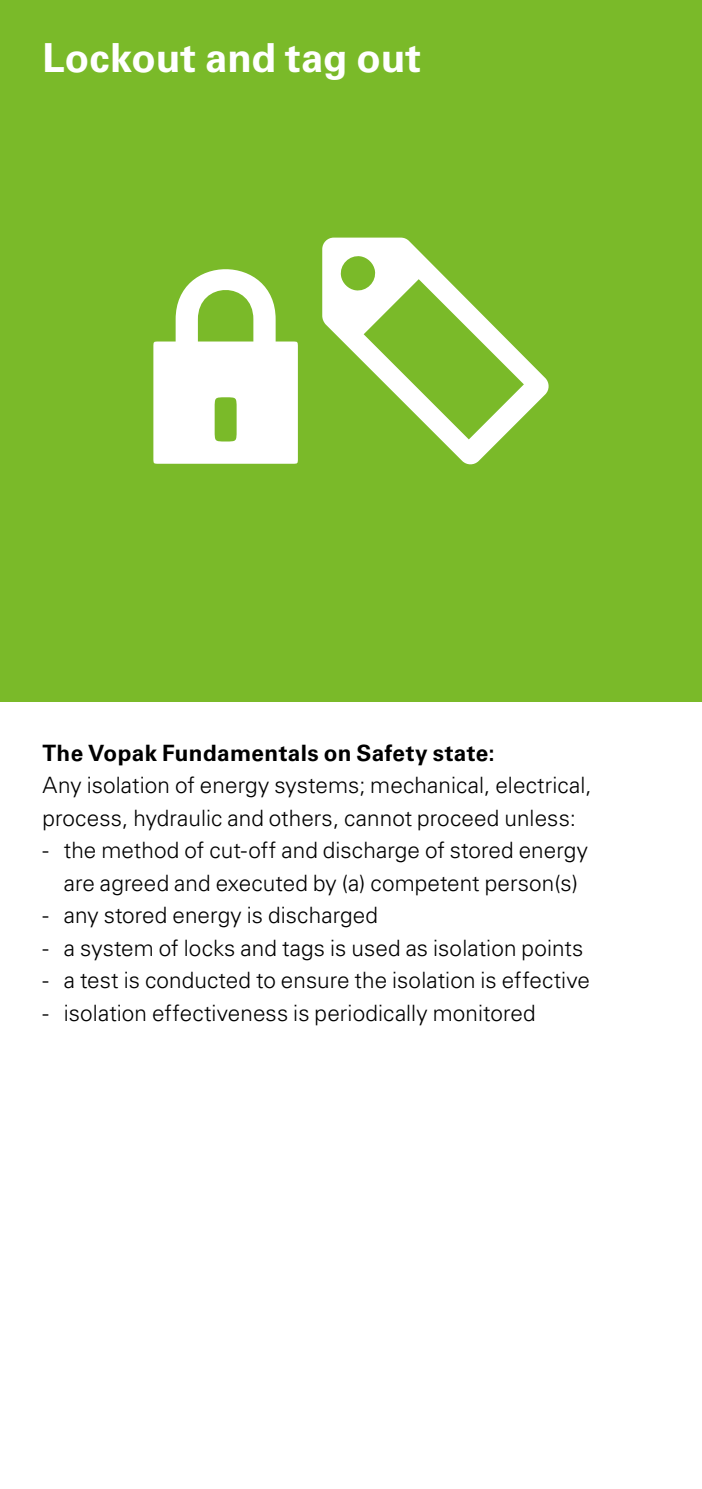
<style>
.page{position:relative;width:702px;height:1489px;background:#fff}
.page>*{position:absolute;margin:0;border:0;box-sizing:border-box;transform-origin:0 0}
.t1{font:700 40px "Univers LT Std";letter-spacing:.005em;color:#fff}
.t2{font:300 22.5px/32.5px "Univers LT Std";letter-spacing:.005em;color:#000;text-align:center}
.t3{font:700 22.5px "Univers LT Std";letter-spacing:.015em;color:#000}
</style>
<div class="page">
<div style="left:0;top:0;width:702px;height:702px;background:#7aba29"></div>
<svg style="left:153px;top:269px;width:145px;height:195px"></svg>
<svg style="left:322px;top:237px;width:227px;height:228px"></svg>
<p class="t1" style="left:43px;top:34px;width:380px">Lockout and tag out</p>
<p class="t3" style="left:43px;top:739px;width:453px">The Vopak Fundamentals on Safety state:</p>
<p class="t2" style="left:43px;top:769px;width:551px">Any isolation of energy systems; mechanical, electrical,</p>
<p class="t2" style="left:43px;top:801px;width:535px">process, hydraulic and others, cannot proceed unless:</p>
<p class="t2" style="left:43px;top:834px;width:547px">- the method of cut-off and discharge of stored energy are agreed and executed by (a) competent person(s)</p>
<p class="t2" style="left:43px;top:899px;width:337px">- any stored energy is discharged</p>
<p class="t2" style="left:43px;top:931px;width:542px">- a system of locks and tags is used as isolation points</p>
<p class="t2" style="left:43px;top:964px;width:549px">- a test is conducted to ensure the isolation is effective</p>
<p class="t2" style="left:43px;top:996px;width:494px">- isolation effectiveness is periodically monitored</p>
</div>
